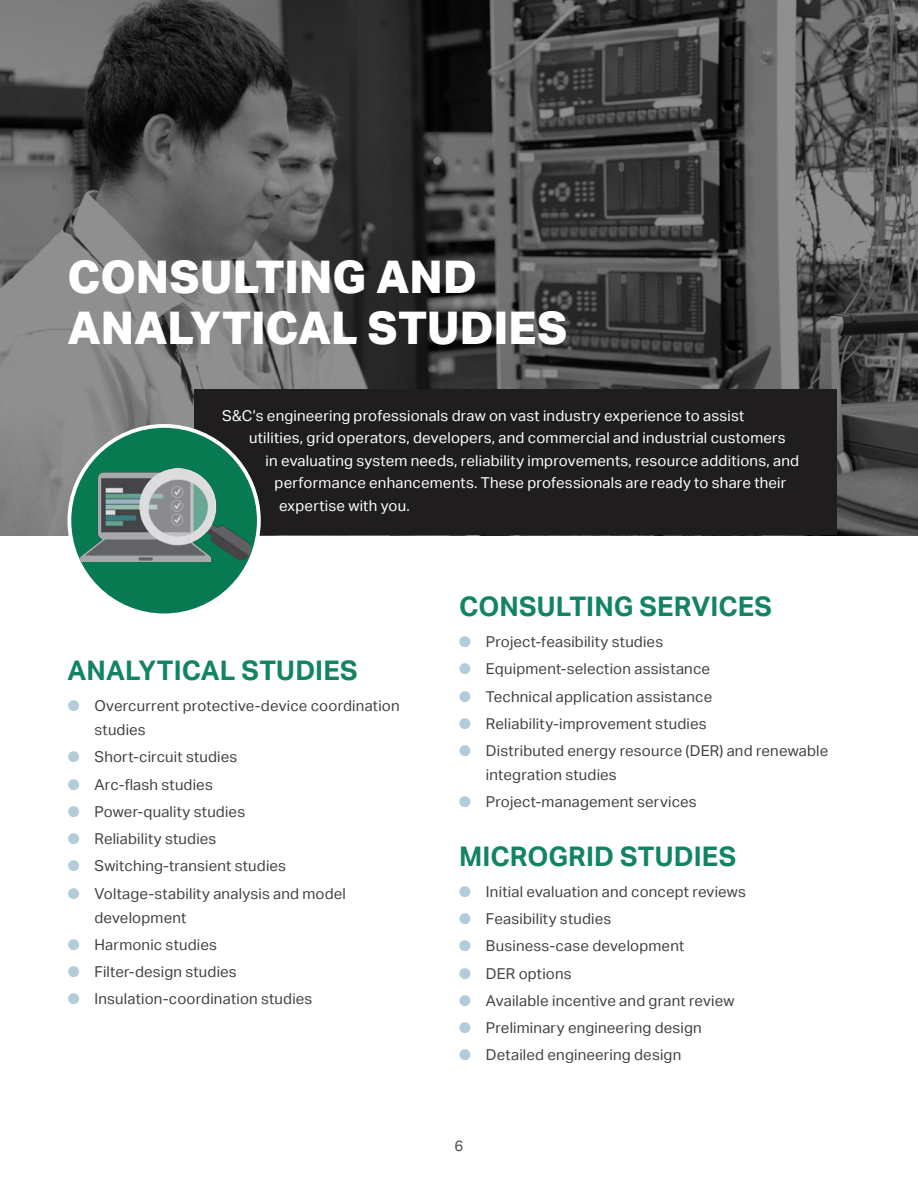
<style>
.page{position:relative;width:918px;height:1188px;background:#fff}
.page>*{position:absolute;margin:0;border:0;box-sizing:border-box;transform-origin:0 0}
.t1{font:800 45px/51px "Aktiv Grotesk";color:#fff}
.t2{font:700 27px "Aktiv Grotesk";letter-spacing:.005em;color:#128464}
.t3{font:15px/24px "Aktiv Grotesk";letter-spacing:.015em;color:#424242}
.t4{font:15px "Aktiv Grotesk";letter-spacing:.015em;color:#fff}
.t5{font:15px "Aktiv Grotesk";color:#4b4c4d}
.s1{color:#b3ccd9}
</style>
<div class="page">
<svg style="left:0;top:0;width:918px;height:535px;background:#515151"></svg>
<div style="left:194px;top:390px;width:643px;height:145px;background:#201d1e"></div>
<div style="left:69px;top:426px;width:190px;height:189px;background:#087a52;border-radius:50%"></div>
<div style="left:68px;top:424px;width:193px;height:193px;border:4px solid #fff;border-radius:50%"></div>
<img style="left:81px;top:469px;width:169px;height:92px">
<h1 class="t1" style="left:68px;top:252px;width:501px">CONSULTING AND<br>ANALYTICAL STUDIES</h1>
<p class="t4" style="left:222px;top:407px;width:524px">S&amp;C’s engineering professionals draw on vast industry experience to assist</p>
<p class="t4" style="left:249px;top:429px;width:538px">utilities, grid operators, developers, and commercial and industrial customers</p>
<p class="t4" style="left:266px;top:452px;width:535px">in evaluating system needs, reliability improvements, resource additions, and</p>
<p class="t4" style="left:275px;top:474px;width:513px">performance enhancements. These professionals are ready to share their</p>
<p class="t4" style="left:279px;top:497px;width:132px">expertise with you.</p>
<h2 class="t2" style="left:68px;top:655px;width:292px">ANALYTICAL STUDIES</h2>
<p class="t3" style="left:94px;top:694px;width:307px;text-indent:-27px"><span class="s1">●</span> Overcurrent protective-device coordination studies</p>
<p class="t3" style="left:67px;top:745px;width:171px"><span class="s1">●</span> Short-circuit studies</p>
<p class="t3" style="left:67px;top:773px;width:147px"><span class="s1">●</span> Arc-flash studies</p>
<p class="t3" style="left:67px;top:800px;width:179px"><span class="s1">●</span> Power-quality studies</p>
<p class="t3" style="left:67px;top:827px;width:150px"><span class="s1">●</span> Reliability studies</p>
<p class="t3" style="left:67px;top:854px;width:220px"><span class="s1">●</span> Switching-transient studies</p>
<p class="t3" style="left:94px;top:881px;width:253px;text-indent:-27px"><span class="s1">●</span> Voltage-stability analysis and model development</p>
<p class="t3" style="left:67px;top:933px;width:151px"><span class="s1">●</span> Harmonic studies</p>
<p class="t3" style="left:67px;top:960px;width:171px"><span class="s1">●</span> Filter-design studies</p>
<p class="t3" style="left:67px;top:987px;width:246px"><span class="s1">●</span> Insulation-coordination studies</p>
<h2 class="t2" style="left:459px;top:591px;width:315px">CONSULTING SERVICES</h2>
<p class="t3" style="left:459px;top:630px;width:206px"><span class="s1">●</span> Project-feasibility studies</p>
<p class="t3" style="left:459px;top:657px;width:253px"><span class="s1">●</span> Equipment-selection assistance</p>
<p class="t3" style="left:459px;top:684px;width:255px"><span class="s1">●</span> Technical application assistance</p>
<p class="t3" style="left:459px;top:712px;width:249px"><span class="s1">●</span> Reliability-improvement studies</p>
<p class="t3" style="left:486px;top:739px;width:344px;text-indent:-27px"><span class="s1">●</span> Distributed energy resource (DER) and renewable integration studies</p>
<p class="t3" style="left:459px;top:790px;width:239px"><span class="s1">●</span> Project-management services</p>
<h2 class="t2" style="left:459px;top:841px;width:279px">MICROGRID STUDIES</h2>
<p class="t3" style="left:459px;top:880px;width:289px"><span class="s1">●</span> Initial evaluation and concept reviews</p>
<p class="t3" style="left:459px;top:907px;width:154px"><span class="s1">●</span> Feasibility studies</p>
<p class="t3" style="left:459px;top:934px;width:227px"><span class="s1">●</span> Business-case development</p>
<p class="t3" style="left:459px;top:961px;width:114px"><span class="s1">●</span> DER options</p>
<p class="t3" style="left:459px;top:989px;width:277px"><span class="s1">●</span> Available incentive and grant review</p>
<p class="t3" style="left:459px;top:1016px;width:244px"><span class="s1">●</span> Preliminary engineering design</p>
<p class="t3" style="left:459px;top:1043px;width:224px"><span class="s1">●</span> Detailed engineering design</p>
<p class="t5" style="left:455px;top:1137px;width:10px">6</p>
</div>
